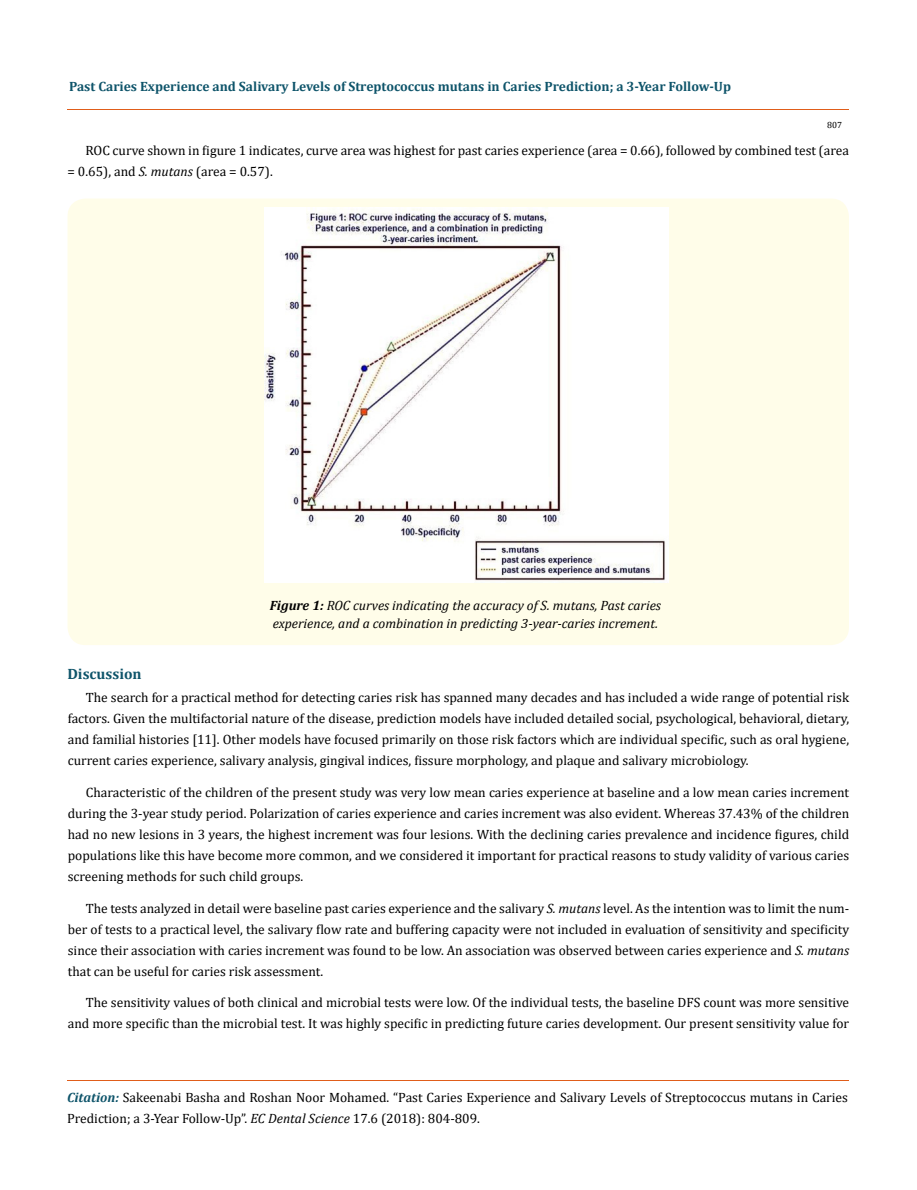
<style>
.page{position:relative;width:917px;height:1190px;background:#fff}
.page>*{position:absolute;margin:0;border:0;box-sizing:border-box;transform-origin:0 0}
.t1{font:700 15px "Cambria";color:#0e546a}
.t2{font:13.5px/21px "Cambria";color:#000;text-align:justify}
.t3{font:italic 13.5px/18px "Cambria";color:#000}
.t4{font:700 13.5px "Cambria";color:#0e546a}
.t5{font:9px "Cambria";color:#000}
.s1{font-style:italic}
.s2{font-weight:700}
.s3{font-weight:700;font-style:italic;color:#0e546a}
</style>
<div class="page">
<hr style="left:68px;top:109px;width:781px;height:1px;background:#e05d1a">
<div style="left:68px;top:198px;width:781px;height:447px;background:#fffde9;border-radius:18px"></div>
<img style="left:264px;top:207px;width:404px;height:376px">
<p class="t4" style="left:69px;top:77px;width:663px">Past Caries Experience and Salivary Levels of Streptococcus mutans in Caries Prediction; a 3-Year Follow-Up</p>
<p class="t5" style="left:827px;top:120px;width:16px">807</p>
<p class="t2" style="left:68px;top:139px;width:783px;text-indent:18px">ROC curve shown in figure 1 indicates, curve area was highest for past caries experience (area = 0.66), followed by combined test (area = 0.65), and <span class="s1">S. mutans</span> (area = 0.57).</p>
<p class="t1" style="left:67px;top:663px;width:76px">Discussion</p>
<p class="t3" style="left:270px;top:595px;width:393px"><span class="s2">Figure 1:</span> ROC curves indicating the accuracy of S. mutans, Past caries experience, and a combination in predicting 3-year-caries increment.</p>
<p class="t2" style="left:68px;top:687px;width:783px;text-indent:18px">The search for a practical method for detecting caries risk has spanned many decades and has included a wide range of potential risk factors. Given the multifactorial nature of the disease, prediction models have included detailed social, psychological, behavioral, dietary, and familial histories [11]. Other models have focused primarily on those risk factors which are individual specific, such as oral hygiene, current caries experience, salivary analysis, gingival indices, fissure morphology, and plaque and salivary microbiology.</p>
<p class="t2" style="left:68px;top:781px;width:783px;text-indent:18px">Characteristic of the children of the present study was very low mean caries experience at baseline and a low mean caries increment during the 3-year study period. Polarization of caries experience and caries increment was also evident. Whereas 37.43% of the children had no new lesions in 3 years, the highest increment was four lesions. With the declining caries prevalence and incidence figures, child populations like this have become more common, and we considered it important for practical reasons to study validity of various caries screening methods for such child groups.</p>
<p class="t2" style="left:68px;top:897px;width:783px;text-indent:18px">The tests analyzed in detail were baseline past caries experience and the salivary <span class="s1">S. mutans</span> level. As the intention was to limit the num&shy;ber of tests to a practical level, the salivary flow rate and buffering capacity were not included in evaluation of sensitivity and specificity since their association with caries increment was found to be low. An association was observed between caries experience and <span class="s1">S. mutans </span>that can be useful for caries risk assessment.</p>
<p class="t2" style="left:68px;top:991px;width:783px;text-align:right">The sensitivity values of both clinical and microbial tests were low. Of the individual tests, the baseline DFS count was more sensitive and more specific than the microbial test. It was highly specific in predicting future caries development. Our present sensitivity value for</p>
<p class="t2" style="left:67px;top:1086px;width:782px"><span class="s3">Citation:</span> Sakeenabi Basha and Roshan Noor Mohamed. “Past Caries Experience and Salivary Levels of Streptococcus mutans in Caries<br>Prediction; a 3-Year Follow-Up”. <span class="s1">EC Dental Science</span> 17.6 (2018): 804-809.</p>
</div>
